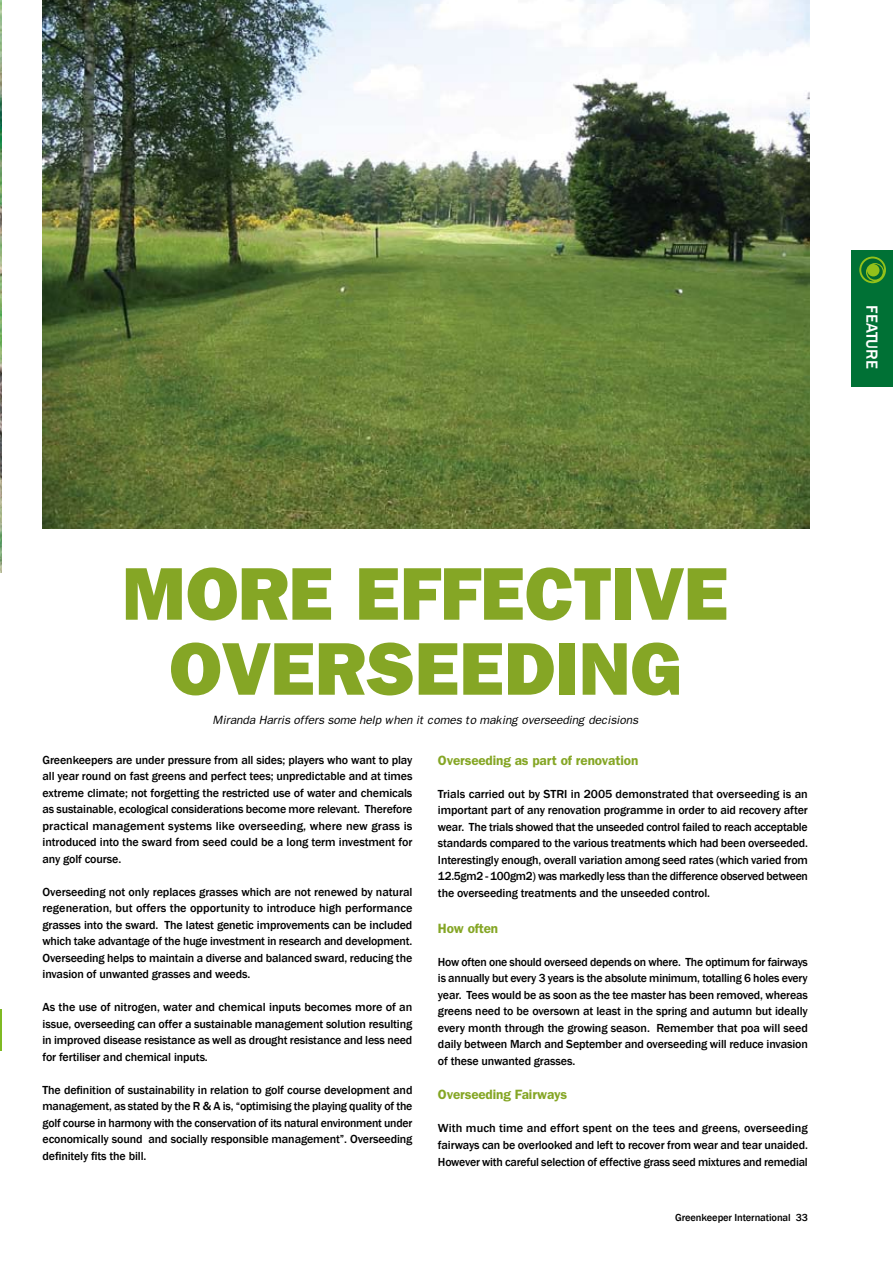
<style>
.page{position:relative;width:893px;height:1263px;background:#fff}
.page>*{position:absolute;margin:0;border:0;box-sizing:border-box;transform-origin:0 0}
.t1{font:800 75px "Franklin Gothic";letter-spacing:-.005em;color:#85a625}
.t2{font:500 16.5px "Franklin Gothic";letter-spacing:-.005em;color:#fff}
.t3{font:600 13.5px "Franklin Gothic";letter-spacing:-.01em;color:#85a625}
.t4{font:500 12px/16.5px "Franklin Gothic";letter-spacing:-.01em;color:#000;text-align:justify}
.t5{font:italic 12px "Franklin Gothic";letter-spacing:-.01em;color:#000}
.t6{font:500 10.5px "Franklin Gothic";letter-spacing:-.01em;color:#000}
</style>
<div class="page">
<img style="left:43px;top:0;width:766px;height:528px">
<div style="left:852px;top:251px;width:41px;height:136px;background:#007135"></div>
<svg style="left:859px;top:257px;width:27px;height:26px"></svg>
<svg style="left:861px;top:258px;width:23px;height:23px"></svg>
<svg style="left:0;top:0;width:1px;height:1051px"></svg>
<h2 class="t2" style="left:882px;top:305px;width:65px;rotate:90deg">FEATURE</h2>
<h1 class="t1" style="left:122px;top:550px;width:113px">MORE</h1>
<h1 class="t1" style="left:355px;top:550px;width:84px">EFFECTI</h1>
<h1 class="t1" style="left:635px;top:550px;width:89px">VE</h1>
<h1 class="t1" style="left:169px;top:625px;width:148px">OVERSEEDING</h1>
<p class="t5" style="left:212px;top:713px;width:427px">Miranda Harris offers some help when it comes to making overseeding decisions</p>
<p class="t4" style="left:43px;top:752px;width:371px">Greenkeepers are under pressure from all sides; players who want to play all year round on fast greens and perfect tees; unpredictable and at times extreme climate; not forgetting the restricted use of water and chemicals as sustainable, ecological considerations become more relevant. Therefore practical management systems like overseeding, where new grass is introduced into the sward from seed could be a long term investment for any golf course.</p>
<p class="t4" style="left:43px;top:884px;width:371px">Overseeding not only replaces grasses which are not renewed by natural regeneration, but offers the opportunity to introduce high performance grasses into the sward. The latest genetic improvements can be included which take advantage of the huge investment in research and development.<br>Overseeding helps to maintain a diverse and balanced sward, reducing the invasion of unwanted grasses and weeds.</p>
<p class="t4" style="left:43px;top:999px;width:371px">As the use of nitrogen, water and chemical inputs becomes more of an issue, overseeding can offer a sustainable management solution resulting in improved disease resistance as well as drought resistance and less need for fertiliser and chemical inputs.</p>
<p class="t4" style="left:43px;top:1082px;width:371px">The definition of sustainability in relation to golf course development and management, as stated by the R &amp; A is, “optimising the playing quality of the golf course in harmony with the conservation of its natural environment under economically sound and socially responsible management”. Overseeding definitely fits the bill.</p>
<p class="t3" style="left:438px;top:752px;width:202px">Overseeding as part of renovation</p>
<p class="t4" style="left:438px;top:786px;width:371px">Trials carried out by STRI in 2005 demonstrated that overseeding is an important part of any renovation programme in order to aid recovery after wear. The trials showed that the unseeded control failed to reach acceptable standards compared to the various treatments which had been overseeded.<br>Interestingly enough, overall variation among seed rates (which varied from 12.5gm2 - 100gm2) was markedly less than the difference observed between the overseeding treatments and the unseeded control.</p>
<p class="t3" style="left:438px;top:920px;width:62px">How often</p>
<p class="t4" style="left:438px;top:954px;width:371px">How often one should overseed depends on where. The optimum for fairways is annually but every 3 years is the absolute minimum, totalling 6 holes every year. Tees would be as soon as the tee master has been removed, whereas greens need to be oversown at least in the spring and autumn but ideally every month through the growing season. Remember that poa will seed daily between March and September and overseeding will reduce invasion of these unwanted grasses.</p>
<p class="t3" style="left:438px;top:1087px;width:131px">Overseeding Fairways</p>
<p class="t4" style="left:438px;top:1120px;width:371px">With much time and effort spent on the tees and greens, overseeding fairways can be overlooked and left to recover from wear and tear unaided.<br>However with careful selection of effective grass seed mixtures and remedial</p>
<p class="t6" style="left:675px;top:1211px;width:134px">Greenkeeper International 33</p>
</div>
